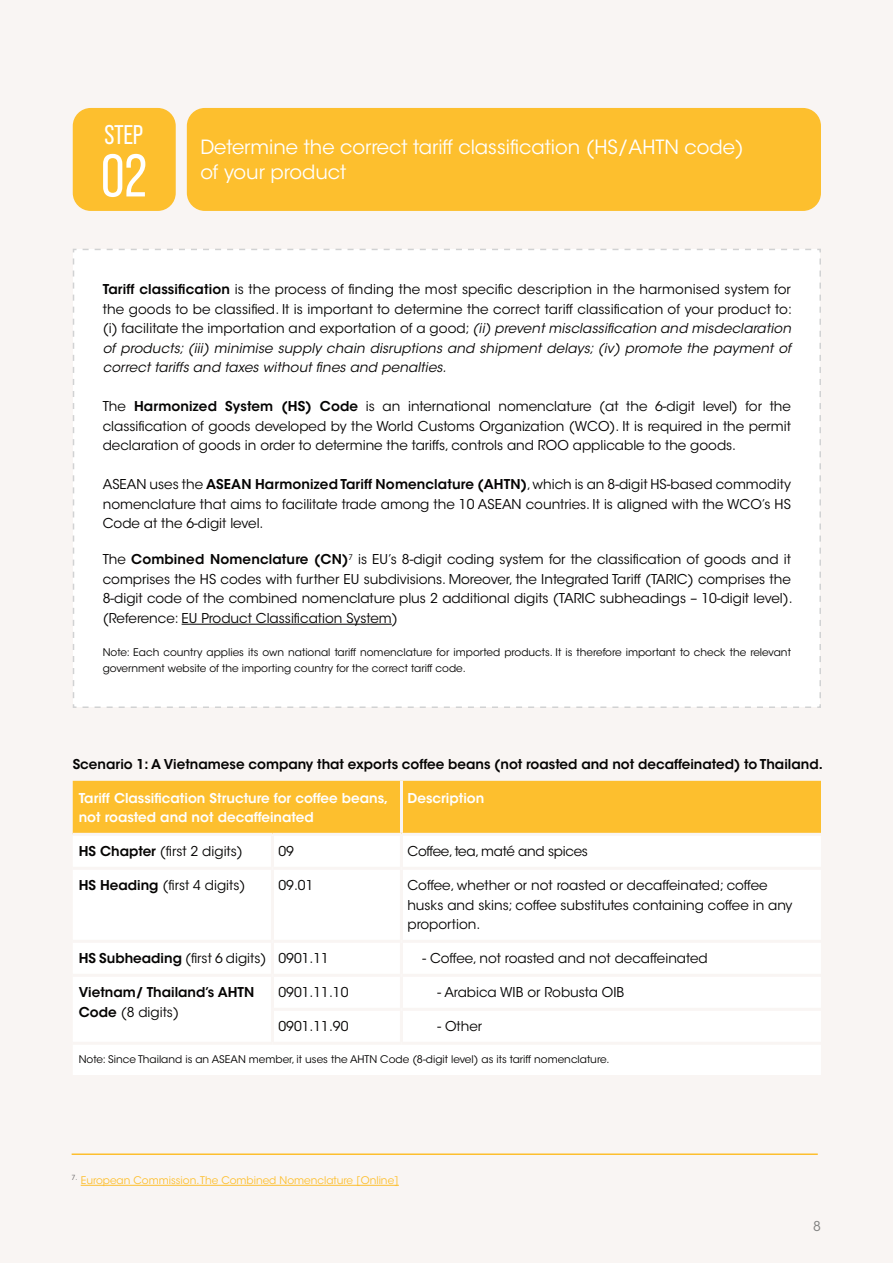
<style>
.page{position:relative;width:893px;height:1263px;background:#f9f5f3}
.page>*{position:absolute;margin:0;border:0;box-sizing:border-box;transform-origin:0 0}
.t1{font:60px "Bebas Neue Pro";color:#fff}
.t2{font:27px "Bebas Neue Pro";color:#fff}
.t3{font:19.5px/25.5px "ITC Avant Garde Std";color:#fff}
.t4{font:13.5px/19.5px "ITC Avant Garde Std";color:#050403;text-align:justify}
.t5{font:600 13.5px/19.5px "ITC Avant Garde Std";color:#050403}
.t6{font:600 13.5px/19.5px "ITC Avant Garde Std";color:#fff}
.t7{font:13.5px "ITC Avant Garde Std";letter-spacing:-.02em;color:#050403}
.t8{font:13.5px "ITC Avant Garde Std";color:#828281}
.t9{font:10.5px/16.5px "ITC Avant Garde Std";color:#050403}
.t10{font:10.5px "ITC Avant Garde Std";color:#fdbf2e}
.s1{font-weight:600}
.s2{font-style:italic}
.s3{font-weight:400}
</style>
<div class="page">
<div style="left:73px;top:108px;width:103px;height:103px;background:#fdbf2e;border-radius:18px"></div>
<div style="left:187px;top:108px;width:634px;height:103px;background:#fdbf2e;border-radius:18px"></div>
<div style="left:73px;top:248px;width:748px;height:460px;background:#fff"></div>
<hr style="left:182px;top:624px;width:210px;height:1px;background:#050403">
<div style="left:73px;top:781px;width:748px;height:52px;background:#fdbf2e"></div>
<div style="left:73px;top:836px;width:748px;height:239px;background:#fff"></div>
<hr style="left:400px;top:781px;width:3px;height:52px;background:#f9f5f3">
<hr style="left:271px;top:836px;width:3px;height:31px;background:#f9f5f3">
<hr style="left:400px;top:836px;width:3px;height:31px;background:#f9f5f3">
<hr style="left:73px;top:867px;width:199px;height:3px;background:#f9f5f3">
<hr style="left:272px;top:867px;width:129px;height:3px;background:#f9f5f3">
<hr style="left:271px;top:870px;width:3px;height:70px;background:#f9f5f3">
<hr style="left:401px;top:867px;width:420px;height:3px;background:#f9f5f3">
<hr style="left:400px;top:870px;width:3px;height:70px;background:#f9f5f3">
<hr style="left:73px;top:940px;width:199px;height:3px;background:#f9f5f3">
<hr style="left:272px;top:940px;width:129px;height:3px;background:#f9f5f3">
<hr style="left:271px;top:943px;width:3px;height:31px;background:#f9f5f3">
<hr style="left:401px;top:940px;width:420px;height:3px;background:#f9f5f3">
<hr style="left:400px;top:943px;width:3px;height:31px;background:#f9f5f3">
<hr style="left:73px;top:974px;width:199px;height:3px;background:#f9f5f3">
<hr style="left:272px;top:974px;width:129px;height:3px;background:#f9f5f3">
<hr style="left:271px;top:977px;width:3px;height:31px;background:#f9f5f3">
<hr style="left:401px;top:974px;width:420px;height:3px;background:#f9f5f3">
<hr style="left:400px;top:977px;width:3px;height:31px;background:#f9f5f3">
<hr style="left:271px;top:1008px;width:130px;height:3px;background:#f9f5f3">
<hr style="left:271px;top:1011px;width:3px;height:31px;background:#f9f5f3">
<hr style="left:401px;top:1008px;width:420px;height:3px;background:#f9f5f3">
<hr style="left:400px;top:1011px;width:3px;height:31px;background:#f9f5f3">
<hr style="left:73px;top:1042px;width:199px;height:3px;background:#f9f5f3">
<hr style="left:272px;top:1042px;width:129px;height:3px;background:#f9f5f3">
<hr style="left:401px;top:1042px;width:420px;height:3px;background:#f9f5f3">
<hr style="left:81px;top:1185px;width:318px;height:1px;background:#fdbf2e">
<hr style="left:72px;top:1153px;width:746px;height:2px;background:#fdbf2e">
<h2 class="t2" style="left:104px;top:119px;width:40px">STEP</h2>
<h1 class="t1" style="left:101px;top:142px;width:48px">02</h1>
<h3 class="t3" style="left:200px;top:134px;width:545px">Determine the correct tariff classification (HS/AHTN code) of your product</h3>
<p class="t4" style="left:103px;top:280px;width:691px"><span class="s1">Tariff classification</span> is the process of finding the most specific description in the harmonised system for the goods to be classified. It is important to determine the correct tariff classification of your product to: (i) facilitate the importation and exportation of a good; <span class="s2">(ii) prevent misclassification and misdeclaration of products; (iii) minimise supply chain disruptions and shipment delays; (iv) promote the payment of correct tariffs and taxes without fines and penalties.</span></p>
<p class="t4" style="left:103px;top:397px;width:690px">The <span class="s1">Harmonized System (HS) Code</span> is an international nomenclature (at the 6-digit level) for the classification of goods developed by the World Customs Organization (WCO). It is required in the permit declaration of goods in order to determine the tariffs, controls and ROO applicable to the goods.</p>
<p class="t4" style="left:103px;top:475px;width:690px">ASEAN uses the <span class="s1">ASEAN Harmonized Tariff Nomenclature (AHTN)</span>, which is an 8-digit HS-based commodity nomenclature that aims to facilitate trade among the 10 ASEAN countries. It is aligned with the WCO’s HS Code at the 6-digit level.</p>
<p class="t4" style="left:103px;top:550px;width:691px;text-align:left">The <span class="s1">Combined Nomenclature (CN)</span><sup>7</sup> is EU’s 8-digit coding system for the classification of goods and it comprises the HS codes with further EU subdivisions. Moreover, the Integrated Tariff (TARIC) comprises the 8-digit code of the combined nomenclature plus 2 additional digits (TARIC subheadings – 10-digit level). (Reference: EU Product Classification System)</p>
<p class="t9" style="left:103px;top:644px;width:690px">Note: Each country applies its own national tariff nomenclature for imported products. It is therefore important to check the relevant government website of the importing country for the correct tariff code.</p>
<p class="t5" style="left:73px;top:754px;width:752px">Scenario 1: A Vietnamese company that exports coffee beans (not roasted and not decaffeinated) to Thailand.</p>
<p class="t6" style="left:79px;top:788px;width:311px">Tariff Classification Structure for coffee beans, not roasted and not decaffeinated</p>
<p class="t6" style="left:407px;top:788px;width:78px">Description</p>
<p class="t4" style="left:79px;top:842px;width:166px"><span class="s1">HS Chapter</span> (first 2 digits)</p>
<p class="t4" style="left:278px;top:842px;width:17px">09</p>
<p class="t7" style="left:407px;top:843px;width:182px">Coffee, tea, maté and spices</p>
<p class="t4" style="left:79px;top:876px;width:168px"><span class="s1">HS Heading</span> (first 4 digits)</p>
<p class="t4" style="left:278px;top:876px;width:37px">09.01</p>
<p class="t4" style="left:407px;top:876px;width:386px;text-align:left">Coffee, whether or not roasted or decaffeinated; coffee husks and skins; coffee substitutes containing coffee in any proportion.</p>
<p class="t4" style="left:79px;top:949px;width:252px"><span class="s1">HS Subheading</span> (first 6 digits) 0901.11</p>
<p class="t4" style="left:422px;top:949px;width:287px">- Coffee, not roasted and not decaffeinated</p>
<p class="t5" style="left:79px;top:982px;width:177px">Vietnam/ Thailand’s AHTN<br>Code <span class="s3">(8 digits)</span></p>
<p class="t4" style="left:278px;top:983px;width:72px">0901.11.10</p>
<p class="t4" style="left:437px;top:983px;width:188px">- Arabica WIB or Robusta OIB</p>
<p class="t4" style="left:278px;top:1017px;width:72px">0901.11.90</p>
<p class="t4" style="left:437px;top:1017px;width:46px">- Other</p>
<p class="t9" style="left:79px;top:1051px;width:532px">Note: Since Thailand is an ASEAN member, it uses the AHTN Code (8-digit level) as its tariff nomenclature.</p>
<p class="t10" style="left:72px;top:1174px;width:329px"><sup>7.</sup> European Commission. The Combined Nomenclature [Online]</p>
<p class="t8" style="left:813px;top:1218px;width:9px">8</p>
</div>
